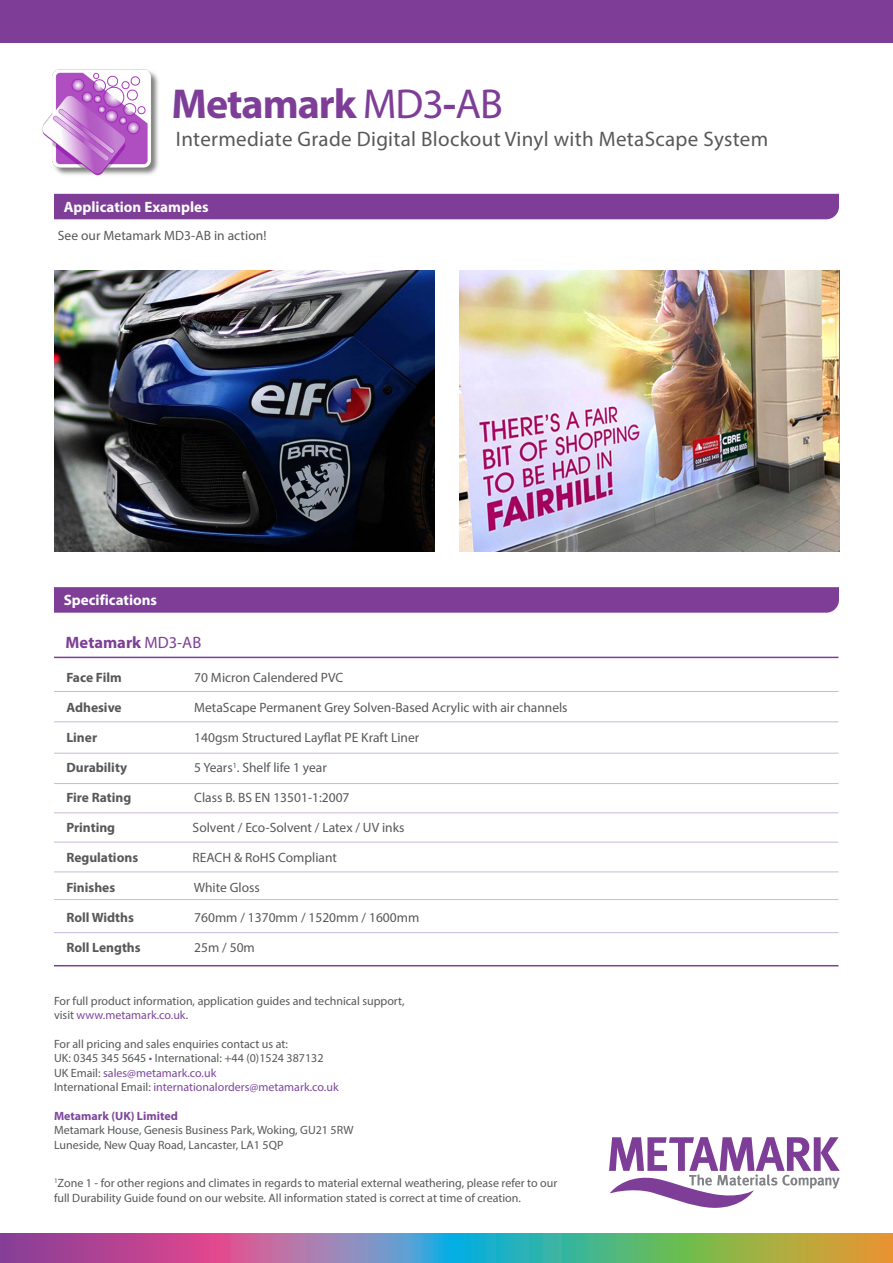
<style>
.page{position:relative;width:893px;height:1263px;background:#fff}
.page>*{position:absolute;margin:0;border:0;box-sizing:border-box;transform-origin:0 0}
.t1{font:700 42px "Myriad Pro";letter-spacing:-.025em;color:#7e3e98}
.t2{font:21px "Myriad Pro";letter-spacing:.015em;color:#57585a}
.t3{font:700 16.5px "Myriad Pro";color:#7e3e98}
.t4{font:700 15px "Myriad Pro";color:#fff}
.t5{font:13.5px "Myriad Pro";color:#57585a}
.t6{font:700 13.5px "Myriad Pro";color:#57585a}
.t7{font:12px/14.4px "Myriad Pro";color:#57585a}
.t8{font:12px "Myriad Pro";color:#7d489c}
.t9{font:700 12px "Myriad Pro";color:#7d489c}
.s1{font-weight:400}
.s2{color:#7d489c}
.s3{color:#57585a}
</style>
<div class="page">
<svg style="left:609px;top:1137px;width:231px;height:71px"></svg>
<svg style="left:0;top:1233px;width:893px;height:30px"></svg>
<div style="left:0;top:0;width:893px;height:43px;background:#7e3e98"></div>
<div style="left:54px;top:194px;width:785px;height:25px;background:#7e3e98"></div>
<svg style="left:54px;top:587px;width:785px;height:26px"></svg>
<hr style="left:54px;top:721px;width:784px;height:1px;background:#cbb8d9">
<hr style="left:54px;top:691px;width:784px;height:1px;background:#cbb8d9">
<hr style="left:54px;top:753px;width:784px;height:1px;background:#cbb8d9">
<hr style="left:54px;top:783px;width:784px;height:1px;background:#cbb8d9">
<hr style="left:54px;top:812px;width:784px;height:1px;background:#cbb8d9">
<hr style="left:54px;top:899px;width:784px;height:1px;background:#cbb8d9">
<hr style="left:54px;top:932px;width:784px;height:1px;background:#cbb8d9">
<hr style="left:54px;top:965px;width:784px;height:1px;background:#7e3e98">
<hr style="left:54px;top:657px;width:784px;height:1px;background:#7e3e98">
<img style="left:55px;top:270px;width:379px;height:282px">
<img style="left:459px;top:270px;width:380px;height:282px">
<img style="left:42px;top:69px;width:117px;height:107px">
<hr style="left:54px;top:842px;width:784px;height:1px;background:#cbb8d9">
<hr style="left:54px;top:871px;width:784px;height:1px;background:#cbb8d9">
<p class="t1" style="left:171px;top:77px;width:333px">Metamark <span class="s1">MD3</span>-<span class="s1">AB</span></p>
<p class="t2" style="left:176px;top:126px;width:594px">Intermediate Grade Digital Blockout Vinyl with MetaScape System</p>
<p class="t4" style="left:64px;top:197px;width:146px">Application Examples</p>
<p class="t5" style="left:58px;top:227px;width:210px">See our Metamark MD3-AB in action!</p>
<p class="t4" style="left:64px;top:590px;width:95px">Specifications</p>
<p class="t3" style="left:66px;top:632px;width:137px">Metamark <span class="s1">MD3-AB</span></p>
<p class="t6" style="left:66px;top:669px;width:57px">Face Film</p>
<p class="t5" style="left:194px;top:669px;width:151px">70 Micron Calendered PVC</p>
<p class="t6" style="left:66px;top:699px;width:57px">Adhesive</p>
<p class="t5" style="left:194px;top:699px;width:375px">MetaScape Permanent Grey Solven-Based Acrylic with air channels</p>
<p class="t6" style="left:66px;top:729px;width:32px">Liner</p>
<p class="t5" style="left:194px;top:729px;width:226px">140gsm Structured Layflat PE Kraft Liner</p>
<p class="t6" style="left:66px;top:759px;width:62px">Durability</p>
<p class="t5" style="left:194px;top:759px;width:134px">5 Years<sup>1</sup>. Shelf life 1 year</p>
<p class="t6" style="left:66px;top:789px;width:67px">Fire Rating</p>
<p class="t5" style="left:194px;top:789px;width:157px">Class B. BS EN 13501-1:2007</p>
<p class="t6" style="left:66px;top:819px;width:50px">Printing</p>
<p class="t5" style="left:193px;top:819px;width:213px">Solvent / Eco-Solvent / Latex / UV inks</p>
<p class="t6" style="left:66px;top:849px;width:73px">Regulations</p>
<p class="t5" style="left:193px;top:849px;width:146px">REACH &amp; RoHS Compliant</p>
<p class="t6" style="left:66px;top:879px;width:50px">Finishes</p>
<p class="t5" style="left:194px;top:879px;width:68px">White Gloss</p>
<p class="t6" style="left:66px;top:909px;width:69px">Roll Widths</p>
<p class="t5" style="left:194px;top:909px;width:227px">760mm / 1370mm / 1520mm / 1600mm</p>
<p class="t6" style="left:66px;top:939px;width:76px">Roll Lengths</p>
<p class="t5" style="left:194px;top:939px;width:62px">25m / 50m</p>
<p class="t7" style="left:54px;top:993px;width:352px">For full product information, application guides and technical support, visit <span class="s2">www.metamark.co.uk</span>.</p>
<p class="t7" style="left:54px;top:1036px;width:271px">For all pricing and sales enquiries contact us at:<br>UK: 0345 345 5645 <span class="s2">•</span> International: +44 (0)1524 387132<br>UK Email: <span class="s2">sales@metamark.co.uk</span></p>
<p class="t8" style="left:54px;top:1079px;width:286px"><span class="s3">International Email:</span> internationalorders@metamark.co.uk</p>
<p class="t9" style="left:54px;top:1108px;width:125px">Metamark (UK) Limited</p>
<p class="t7" style="left:54px;top:1123px;width:301px">Metamark House, Genesis Business Park, Woking, GU21 5RW</p>
<p class="t7" style="left:54px;top:1137px;width:231px">Luneside, New Quay Road, Lancaster, LA1 5QP</p>
<p class="t7" style="left:54px;top:1176px;width:505px"><sup>1</sup>Zone 1 - for other regions and climates in regards to material external weathering, please refer to our</p>
<p class="t7" style="left:54px;top:1190px;width:468px">full Durability Guide found on our website. All information stated is correct at time of creation.</p>
</div>
